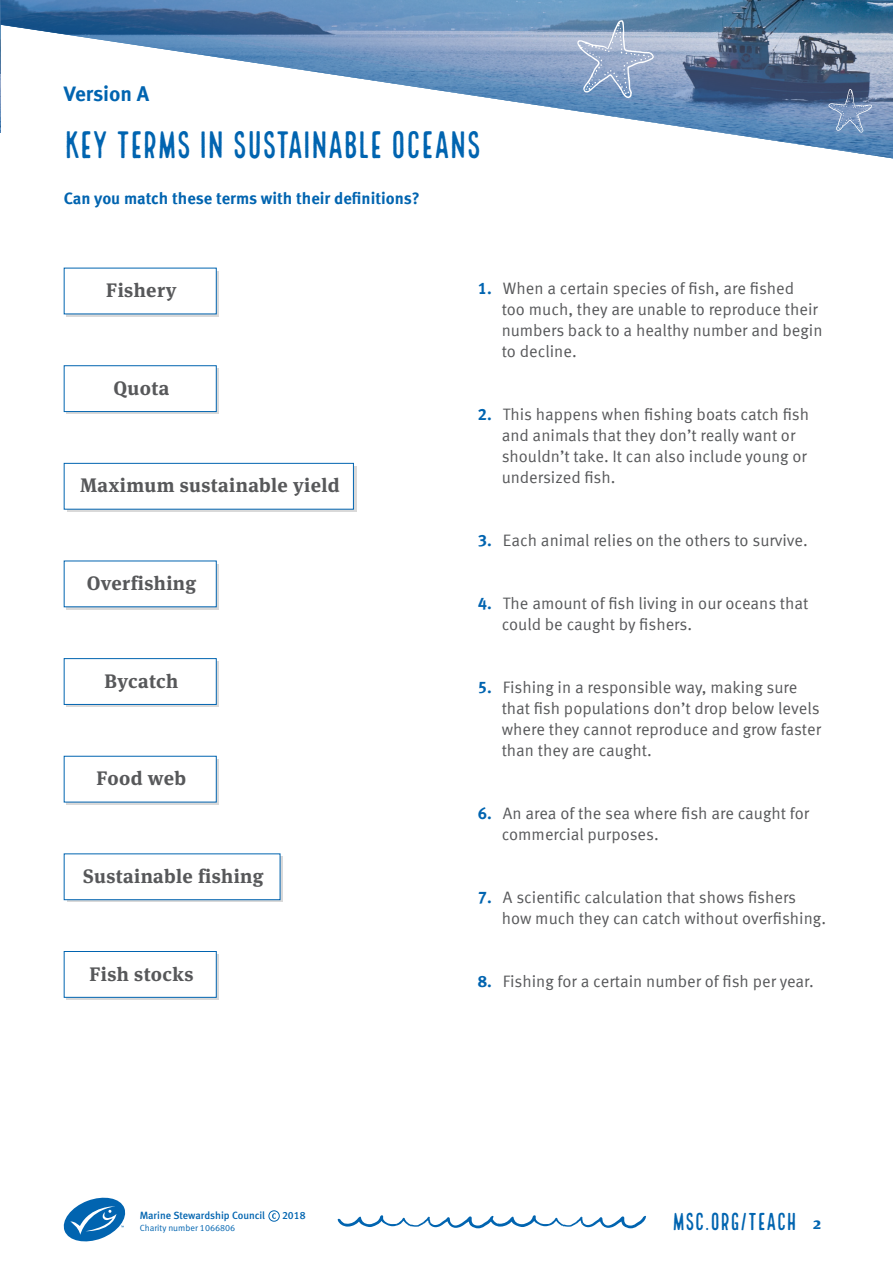
<style>
.page{position:relative;width:893px;height:1263px;background:#fff}
.page>*{position:absolute;margin:0;border:0;box-sizing:border-box;transform-origin:0 0}
.t1{font:37.5px "Local Brewery Four";letter-spacing:-.035em;color:#0164b0}
.t2{font:24px "Local Brewery Four";letter-spacing:-.01em;color:#0164b0}
.t3{font:700 21px "Meta Offc Pro";letter-spacing:-.005em;color:#0164b0}
.t4{font:700 19.5px "Meta Serif Pro";letter-spacing:.02em;color:#57585a}
.t5{font:16.5px/21px "Meta Offc Pro Norm";color:#57585a}
.t6{font:700 16.5px "Meta Offc Pro";color:#0164b0}
.t7{font:10.5px "Meta Medium LF";color:#0164b0}
.t8{font:9px "Meta Normal LF";color:#0164b0}
.s1{font-family:"Meta Offc Pro";font-weight:700;color:#0164b0}
.s2{font-family:"Meta Serif Pro";font-weight:700;font-size:16.5px}
</style>
<div class="page">
<svg style="left:1px;top:0;width:892px;height:159px"></svg>
<svg style="left:0;top:0;width:1px;height:133px"></svg>
<svg style="left:337px;top:1215px;width:309px;height:13px"></svg>
<svg style="left:63px;top:1197px;width:63px;height:45px"></svg>
<svg style="left:272px;top:1213px;width:4px;height:6px"></svg>
<div style="left:268px;top:1210px;width:12px;height:11px;border:1px solid #0164b0;border-radius:50%"></div>
<svg style="left:577px;top:20px;width:77px;height:78px;background:#94aac8"></svg>
<svg style="left:828px;top:89px;width:44px;height:44px;background:#7088ad"></svg>
<div style="left:67px;top:271px;width:152px;height:45px;background:linear-gradient(to bottom,#d9d9d9,#d9d9d9)"></div>
<div style="left:64px;top:268px;width:153px;height:46px;background:#fff"></div>
<div style="left:67px;top:466px;width:289px;height:46px;background:#d9d9d9"></div>
<div style="left:64px;top:463px;width:290px;height:47px;background:#fff;border:1px solid #0164b0"></div>
<div style="left:67px;top:661px;width:152px;height:46px;background:#d9d9d9"></div>
<div style="left:64px;top:658px;width:153px;height:47px;background:#fff;border:1px solid #0164b0"></div>
<div style="left:67px;top:857px;width:216px;height:45px;background:linear-gradient(to bottom,#d9d9d9,#d9d9d9)"></div>
<div style="left:64px;top:853px;width:216px;height:47px;background:#fff;border:1px solid #0164b0"></div>
<div style="left:67px;top:369px;width:152px;height:45px;background:linear-gradient(to bottom,#d9d9d9,#d9d9d9)"></div>
<div style="left:64px;top:365px;width:153px;height:47px;background:#fff;border:1px solid #0164b0"></div>
<div style="left:67px;top:564px;width:152px;height:45px;background:linear-gradient(to bottom,#d9d9d9,#d9d9d9)"></div>
<div style="left:64px;top:561px;width:153px;height:46px;background:#fff"></div>
<div style="left:67px;top:759px;width:152px;height:45px;background:linear-gradient(to bottom,#d9d9d9,#d9d9d9)"></div>
<div style="left:64px;top:756px;width:153px;height:46px;background:#fff"></div>
<div style="left:67px;top:954px;width:152px;height:46px;background:#d9d9d9"></div>
<div style="left:64px;top:951px;width:153px;height:47px;background:#fff;border:1px solid #0164b0"></div>
<p class="t3" style="left:64px;top:78px;width:87px">Version A</p>
<p class="t1" style="left:64px;top:124px;width:419px">KEY TERMS IN SUSTAINABLE OCEANS</p>
<p class="t6" style="left:64px;top:186px;width:358px">Can you match these terms with their definitions?</p>
<p class="t4" style="left:106px;top:275px;width:72px">Fishery</p>
<p class="t4" style="left:113px;top:372px;width:58px">Quota</p>
<p class="t4" style="left:80px;top:470px;width:261px">Maximum sustainable yield</p>
<p class="t4" style="left:87px;top:568px;width:111px">Overfishing</p>
<p class="t4" style="left:105px;top:665px;width:75px">Bycatch</p>
<p class="t4" style="left:97px;top:763px;width:91px">Food web</p>
<p class="t4" style="left:83px;top:860px;width:182px">Sustainable fishing</p>
<p class="t4" style="left:89px;top:958px;width:106px">Fish stocks</p>
<p class="t7" style="left:140px;top:1210px;width:127px">Marine Stewardship Council</p>
<p class="t7" style="left:282px;top:1210px;width:25px">2018</p>
<p class="t8" style="left:140px;top:1223px;width:97px">Charity number 1066806</p>
<p class="t5" style="left:502px;top:277px;width:322px;text-indent:-24px"><span class="s1">1.</span> When a certain species of fish, are fished<br>too much, they are unable to reproduce their numbers back to a healthy number and begin to decline.</p>
<p class="t5" style="left:502px;top:403px;width:309px;text-indent:-24px"><span class="s1">2.</span> This happens when fishing boats catch fish and animals that they don’t really want or shouldn’t take. It can also include young or undersized fish.</p>
<p class="t5" style="left:478px;top:529px;width:332px"><span class="s1">3.</span> Each animal relies on the others to survive.</p>
<p class="t5" style="left:502px;top:592px;width:308px;text-indent:-24px"><span class="s1">4.</span> The amount of fish living in our oceans that could be caught by fishers.</p>
<p class="t5" style="left:502px;top:676px;width:321px;text-indent:-24px"><span class="s1">5.</span> Fishing in a responsible way, making sure that fish populations don’t drop below levels where they cannot reproduce and grow faster than they are caught.</p>
<p class="t5" style="left:502px;top:802px;width:309px;text-indent:-24px"><span class="s1">6.</span> An area of the sea where fish are caught for commercial purposes.</p>
<p class="t5" style="left:502px;top:886px;width:326px;text-indent:-24px"><span class="s1">7.</span> A scientific calculation that shows fishers how much they can catch without overfishing.</p>
<p class="t5" style="left:478px;top:970px;width:338px"><span class="s1">8.</span> Fishing for a certain number of fish per year.</p>
<h2 class="t2" style="left:672px;top:1208px;width:150px">MSC.ORG/TEACH <span class="s2">2</span></h2>
</div>
